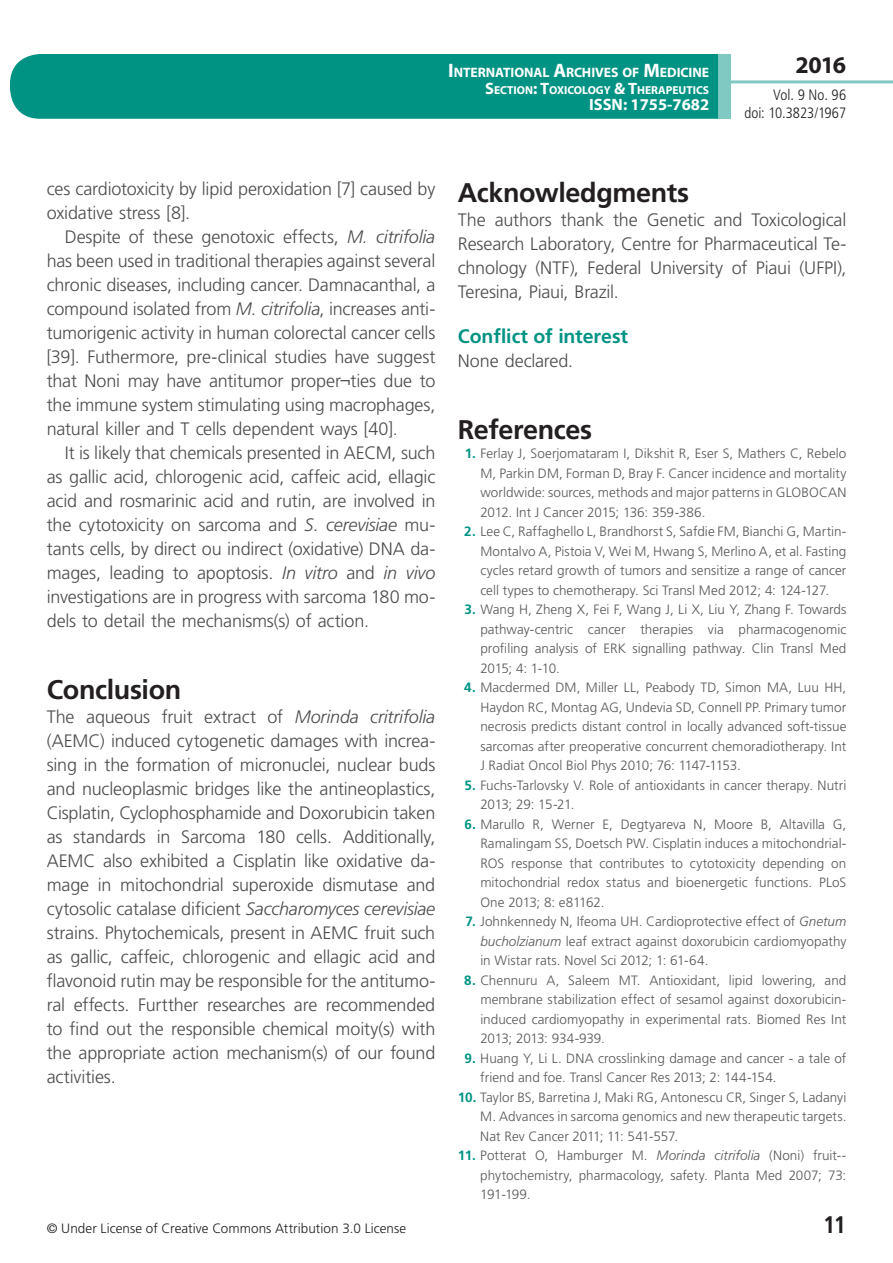
<style>
.page{position:relative;width:893px;height:1263px;background:#fff}
.page>*{position:absolute;margin:0;border:0;box-sizing:border-box;transform-origin:0 0}
.t1{font:700 27px "Frutiger LT Std";letter-spacing:-.015em;color:#231f20}
.t2{font:700 24px "Myriad Pro";color:#231f20}
.t3{font:700 condensed 24px "Frutiger LT Std";color:#231f20}
.t4{font:700 19.5px "Frutiger LT Std";letter-spacing:-.005em;color:#009384}
.t5{font:300 18px/24px "Frutiger LT Std";letter-spacing:-.01em;color:#4b4c4d;text-align:justify}
.t6{font:700 16.5px "Myriad Pro";color:#fff}
.t7{font:300 condensed 15px/18px "Frutiger LT Std";color:#231f20;text-align:right}
.t8{font:700 13.65px "Myriad Pro";letter-spacing:-.005em;color:#fff}
.t9{font:300 13.5px/19.5px "Frutiger LT Std";color:#57585a;text-align:justify}
.t10{font:300 13.5px "Frutiger LT Std";letter-spacing:.005em;color:#231f20}
.t11{font:700 11.55px "Myriad Pro";color:#fff}
.s1{font-size:19.5px}
.s2{font-size:16.5px}
.s3{font-style:italic}
.s4{font-weight:700;color:#009384}
</style>
<div class="page">
<div style="left:10px;top:54px;width:775px;height:65px;background:#009384;border-radius:30px"></div>
<div style="left:732px;top:0;width:161px;height:157px;background:#fff"></div>
<hr style="left:730px;top:80px;width:163px;height:3px;background:#80c9c2">
<div style="left:718px;top:54px;width:13px;height:65px;background:#80c9c2"></div>
<p class="t8" style="left:448px;top:64px;width:263px"><span class="s1">I</span>NTERNATIONAL <span class="s1">A</span>RCHIVES OF <span class="s1">M</span>EDICINE</p>
<p class="t11" style="left:485px;top:82px;width:226px"><span class="s2">S</span>ECTION<span class="s2">: T</span>OXICOLOGY <span class="s2">&amp; T</span>HERAPEUTICS</p>
<p class="t6" style="left:589px;top:94px;width:122px">ISSN: 1755-7682</p>
<h2 class="t2" style="left:795px;top:49px;width:52px">2016</h2>
<p class="t7" style="left:744px;top:86px;width:103px">Vol. 9 No. 96<br>doi: 10.3823/1967</p>
<h3 class="t5" style="left:47px;top:177px;width:390px">ces cardiotoxicity by lipid peroxidation [7] caused by oxidative stress [8].</h3>
<p class="t5" style="left:47px;top:225px;width:390px;text-indent:18px">Despite of these genotoxic effects, <span class="s3">M. citrifolia </span>has been used in traditional therapies against several chronic diseases, including cancer. Damnacanthal, a compound isolated from <span class="s3">M. citrifolia</span>, increases anti&shy;tumorigenic activity in human colorectal cancer cells [39]. Futhermore, pre-clinical studies have suggest that Noni may have antitumor proper¬ties due to the immune system stimulating using macrophages, natural killer and T cells dependent ways [40].</p>
<p class="t5" style="left:47px;top:441px;width:390px;text-indent:18px">It is likely that chemicals presented in AECM, such as gallic acid, chlorogenic acid, caffeic acid, ellagic acid and rosmarinic acid and rutin, are involved in the cytotoxicity on sarcoma and <span class="s3">S. cerevisiae</span> mu&shy;tants cells, by direct ou indirect (oxidative) DNA da&shy;mages, leading to apoptosis. <span class="s3">In vitro</span> and <span class="s3">in vivo </span>investigations are in progress with sarcoma 180 mo&shy;dels to detail the mechanisms(s) of action.</p>
<h1 class="t1" style="left:47px;top:674px;width:136px">Conclusion</h1>
<p class="t5" style="left:47px;top:705px;width:390px">The aqueous fruit extract of <span class="s3">Morinda critrifolia </span>(AEMC) induced cytogenetic damages with increa&shy;sing in the formation of micronuclei, nuclear buds and nucleoplasmic bridges like the antineoplastics, Cisplatin, Cyclophosphamide and Doxorubicin taken as standards in Sarcoma 180 cells. Additionally, AEMC also exhibited a Cisplatin like oxidative da&shy;mage in mitochondrial superoxide dismutase and cytosolic catalase dificient <span class="s3">Saccharomyces cerevisiae </span>strains. Phytochemicals, present in AEMC fruit such as gallic, caffeic, chlorogenic and ellagic acid and flavonoid rutin may be responsible for the antitumo&shy;ral effects. Furtther researches are recommended to find out the responsible chemical moity(s) with the appropriate action mechanism(s) of our found activities.</p>
<h1 class="t1" style="left:458px;top:176px;width:233px">Acknowledgments</h1>
<h3 class="t5" style="left:458px;top:208px;width:390px">The authors thank the Genetic and Toxicological Research Laboratory, Centre for Pharmaceutical Te&shy;chnology (NTF), Federal University of Piaui (UFPI), Teresina, Piaui, Brazil.</h3>
<h3 class="t4" style="left:458px;top:324px;width:172px">Conflict of interest</h3>
<h3 class="t5" style="left:458px;top:349px;width:117px">None declared.</h3>
<h1 class="t1" style="left:458px;top:413px;width:136px">References</h1>
<p class="t9" style="left:480px;top:444px;width:368px;text-indent:-16px"><span class="s4">1.</span> Ferlay J, Soerjomataram I, Dikshit R, Eser S, Mathers C, Rebelo M, Parkin DM, Forman D, Bray F. Cancer incidence and mortality worldwide: sources, methods and major patterns in GLOBOCAN 2012. Int J Cancer 2015; 136: 359-386.</p>
<p class="t9" style="left:480px;top:522px;width:368px;text-indent:-16px"><span class="s4">2.</span> Lee C, Raffaghello L, Brandhorst S, Safdie FM, Bianchi G, Martin-Montalvo A, Pistoia V, Wei M, Hwang S, Merlino A, et al. Fasting cycles retard growth of tumors and sensitize a range of cancer cell types to chemotherapy. Sci Transl Med 2012; 4: 124-127.</p>
<p class="t9" style="left:480px;top:600px;width:368px;text-indent:-16px"><span class="s4">3.</span> Wang H, Zheng X, Fei F, Wang J, Li X, Liu Y, Zhang F. Towards pathway-centric cancer therapies via pharmacogenomic profiling analysis of ERK signalling pathway. Clin Transl Med 2015; 4: 1-10.</p>
<p class="t9" style="left:480px;top:678px;width:368px;text-indent:-16px"><span class="s4">4.</span> Macdermed DM, Miller LL, Peabody TD, Simon MA, Luu HH, Haydon RC, Montag AG, Undevia SD, Connell PP. Primary tumor necrosis predicts distant control in locally advanced soft-tissue sarcomas after preoperative concurrent chemoradiotherapy. Int J Radiat Oncol Biol Phys 2010; 76: 1147-1153.</p>
<p class="t9" style="left:480px;top:775px;width:367px;text-indent:-16px"><span class="s4">5.</span> Fuchs-Tarlovsky V. Role of antioxidants in cancer therapy. Nutri<br>2013; 29: 15-21.</p>
<p class="t9" style="left:480px;top:814px;width:368px;text-indent:-16px"><span class="s4">6.</span> Marullo R, Werner E, Degtyareva N, Moore B, Altavilla G, Ramalingam SS, Doetsch PW. Cisplatin induces a mitochondrial-ROS response that contributes to cytotoxicity depending on mitochondrial redox status and bioenergetic functions. PLoS One 2013; 8: e81162.</p>
<p class="t9" style="left:480px;top:912px;width:368px;text-indent:-15px"><span class="s4">7.</span> Johnkennedy N, Ifeoma UH. Cardioprotective effect of <span class="s3">Gnetum bucholzianum</span> leaf extract against doxorubicin cardiomyopathy in Wistar rats. Novel Sci 2012; 1: 61-64.</p>
<p class="t9" style="left:480px;top:970px;width:368px;text-indent:-16px"><span class="s4">8.</span> Chennuru A, Saleem MT. Antioxidant, lipid lowering, and membrane stabilization effect of sesamol against doxorubicin&shy;induced cardiomyopathy in experimental rats. Biomed Res Int 2013; 2013: 934-939.</p>
<p class="t9" style="left:480px;top:1048px;width:368px;text-indent:-16px"><span class="s4">9.</span> Huang Y, Li L. DNA crosslinking damage and cancer - a tale of friend and foe. Transl Cancer Res 2013; 2: 144-154.</p>
<p class="t9" style="left:480px;top:1087px;width:368px;text-indent:-23px"><span class="s4">10.</span> Taylor BS, Barretina J, Maki RG, Antonescu CR, Singer S, Ladanyi M. Advances in sarcoma genomics and new therapeutic targets.<br>Nat Rev Cancer 2011; 11: 541-557.</p>
<p class="t9" style="left:480px;top:1146px;width:368px;text-indent:-22px"><span class="s4">11.</span> Potterat O, Hamburger M. <span class="s3">Morinda citrifolia</span> (Noni) fruit-- phytochemistry, pharmacology, safety. Planta Med 2007; 73:<br>191-199.</p>
<p class="t10" style="left:47px;top:1220px;width:361px">© Under License of Creative Commons Attribution 3.0 License</p>
<h2 class="t3" style="left:823px;top:1210px;width:25px">11</h2>
</div>
